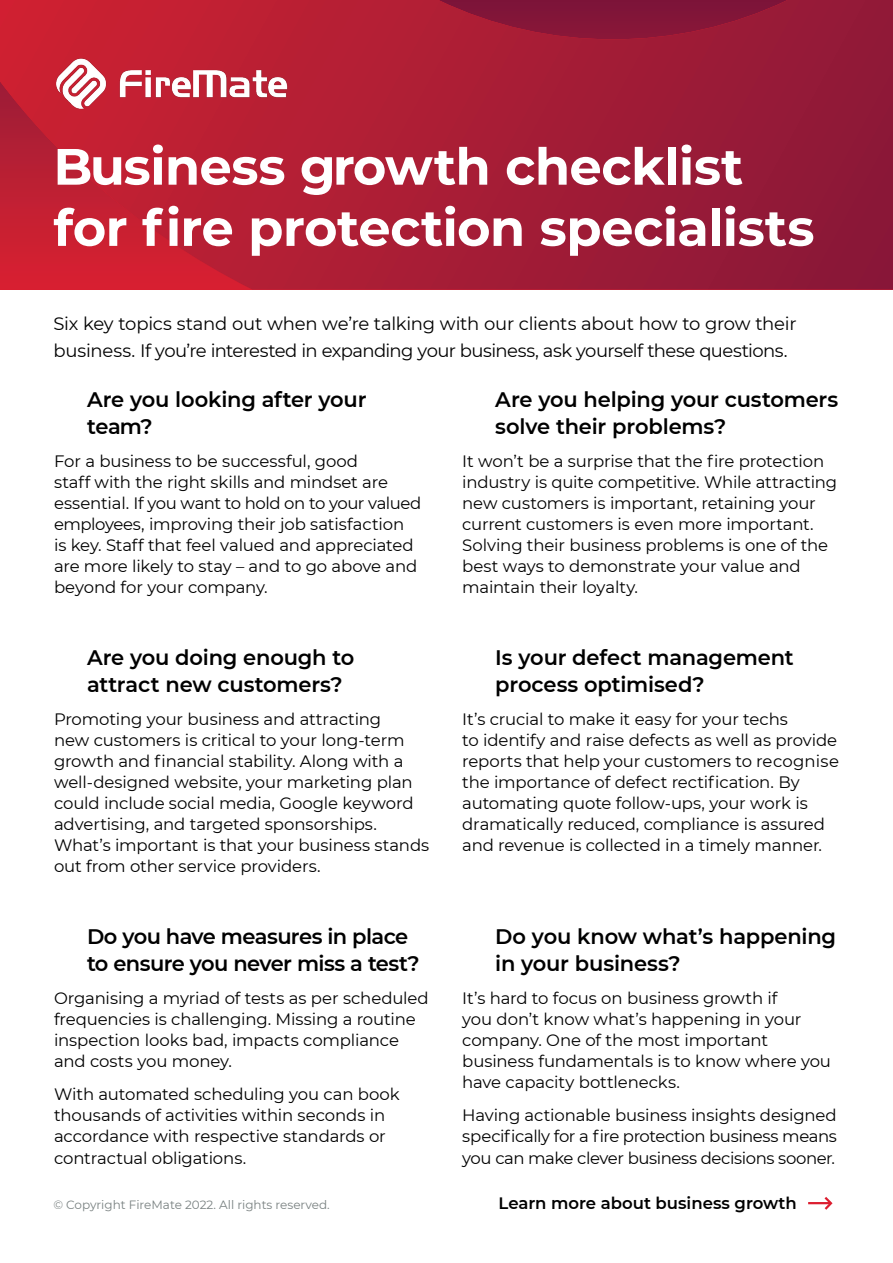
<style>
.page{position:relative;width:893px;height:1263px;background:#fff}
.page>*{position:absolute;margin:0;border:0;box-sizing:border-box;transform-origin:0 0}
.t1{font:700 51px/61.2px "Montserrat";letter-spacing:-.01em;color:#fff}
.t2{font:600 21px/27px "Montserrat";letter-spacing:-.01em;color:#000}
.t3{font:600 21px/27px "Montserrat";letter-spacing:-.03em;color:#000}
.t4{font:18px/27px "Montserrat";letter-spacing:-.02em;color:#000}
.t5{font:16.5px/21px "Montserrat";letter-spacing:-.01em;color:#000}
.t6{font:600 16.5px "Montserrat";color:#000}
.t7{font:12px "Montserrat";color:#798181}
</style>
<div class="page">
<svg style="left:0;top:0;width:893px;height:290px;background:#a81c35"></svg>
<img style="left:54px;top:54px;width:235px;height:59px">
<hr style="left:808px;top:1202px;width:22px;height:2px;background:#dc1e30">
<svg style="left:822px;top:1197px;width:11px;height:13px"></svg>
<h1 class="t1" style="left:53px;top:133px;width:763px">Business growth checklist for fire protection specialists</h1>
<p class="t4" style="left:53px;top:310px;width:745px">Six key topics stand out when we’re talking with our clients about how to grow their business. If you’re interested in expanding your business, ask yourself these questions.</p>
<p class="t2" style="left:87px;top:385px;width:281px">Are you looking after your team?</p>
<p class="t5" style="left:54px;top:450px;width:369px">For a business to be successful, good<br>staff with the right skills and mindset are essential. If you want to hold on to your valued employees, improving their job satisfaction<br>is key. Staff that feel valued and appreciated are more likely to stay – and to go above and beyond for your company.</p>
<p class="t2" style="left:87px;top:643px;width:269px">Are you doing enough to attract new customers?</p>
<p class="t5" style="left:54px;top:708px;width:377px">Promoting your business and attracting<br>new customers is critical to your long-term growth and financial stability. Along with a well-designed website, your marketing plan could include social media, Google keyword advertising, and targeted sponsorships.<br>What’s important is that your business stands out from other service providers.</p>
<p class="t3" style="left:87px;top:922px;width:334px">Do you have measures in place to ensure you never miss a test?</p>
<p class="t5" style="left:54px;top:987px;width:376px">Organising a myriad of tests as per scheduled frequencies is challenging. Missing a routine inspection looks bad, impacts compliance and costs you money.</p>
<p class="t5" style="left:54px;top:1083px;width:347px">With automated scheduling you can book thousands of activities within seconds in accordance with respective standards or contractual obligations.</p>
<p class="t2" style="left:495px;top:385px;width:345px">Are you helping your customers solve their problems?</p>
<p class="t5" style="left:462px;top:450px;width:377px">It won’t be a surprise that the fire protection industry is quite competitive. While attracting new customers is important, retaining your current customers is even more important.<br>Solving their business problems is one of the best ways to demonstrate your value and maintain their loyalty.</p>
<p class="t2" style="left:495px;top:643px;width:300px">Is your defect management process optimised?</p>
<p class="t5" style="left:462px;top:708px;width:378px">It’s crucial to make it easy for your techs<br>to identify and raise defects as well as provide reports that help your customers to recognise the importance of defect rectification. By automating quote follow-ups, your work is dramatically reduced, compliance is assured and revenue is collected in a timely manner.</p>
<p class="t2" style="left:495px;top:922px;width:342px">Do you know what’s happening in your business?</p>
<p class="t5" style="left:462px;top:987px;width:370px">It’s hard to focus on business growth if<br>you don’t know what’s happening in your company. One of the most important business fundamentals is to know where you have capacity bottlenecks.</p>
<p class="t5" style="left:462px;top:1104px;width:376px;text-align:justify">Having actionable business insights designed specifically for a fire protection business means you can make clever business decisions sooner.</p>
<p class="t7" style="left:53px;top:1196px;width:278px">© Copyright FireMate 2022. All rights reserved.</p>
<p class="t6" style="left:499px;top:1191px;width:300px">Learn more about business growth</p>
</div>
